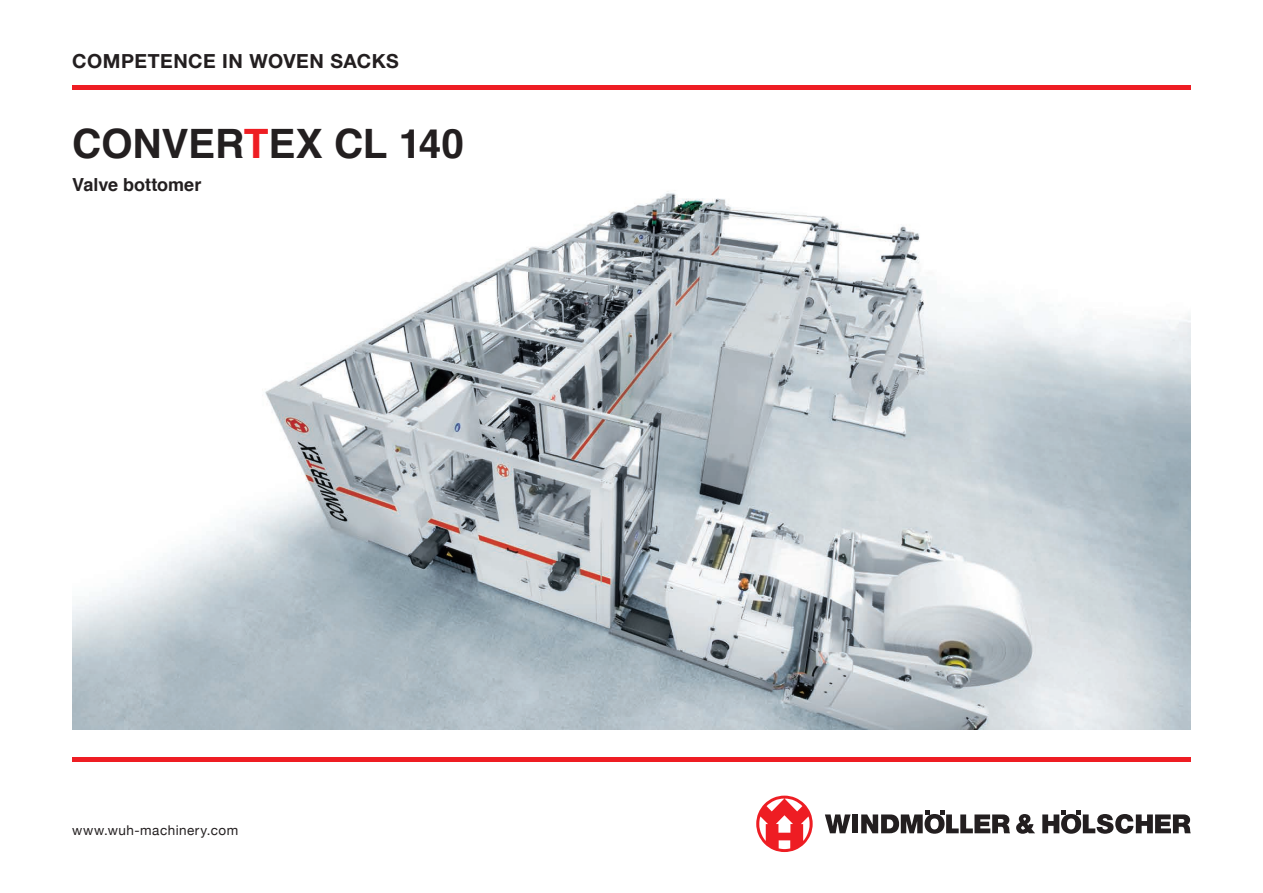
<style>
.page{position:relative;width:1263px;height:893px;background:#fff}
.page>*{position:absolute;margin:0;border:0;box-sizing:border-box;transform-origin:0 0}
.t1{font:700 40.5px "Helvetica";letter-spacing:-.01em;color:#231f20}
.t2{font:700 19.5px "Helvetica Neue";letter-spacing:.025em;color:#231f20}
.t3{font:700 18px "Helvetica";color:#231f20}
.t4{font:13.5px "Helvetica Neue";letter-spacing:.035em;color:#231f20}
.s1{color:#ee1d23}
</style>
<div class="page">
<hr style="left:72px;top:757px;width:1119px;height:4px;background:#ee1d23">
<hr style="left:72px;top:85px;width:1119px;height:4px;background:#ee1d23">
<svg style="left:825px;top:814px;width:26px;height:19px"></svg>
<div style="left:852px;top:814px;width:6px;height:19px;background:#231f20"></div>
<svg style="left:1016px;top:814px;width:19px;height:20px"></svg>
<svg style="left:1042px;top:810px;width:149px;height:24px"></svg>
<svg style="left:861px;top:810px;width:149px;height:24px"></svg>
<svg style="left:756px;top:796px;width:57px;height:56px"></svg>
<img style="left:72px;top:191px;width:1119px;height:538px">
<p class="t2" style="left:72px;top:49px;width:328px">COMPETENCE IN WOVEN SACKS</p>
<h1 class="t1" style="left:72px;top:111px;width:393px">CONVER<span class="s1">T</span>EX CL 140</h1>
<p class="t3" style="left:72px;top:170px;width:131px">Valve bottomer</p>
<p class="t4" style="left:72px;top:820px;width:168px">www.wuh-machinery.com</p>
</div>
